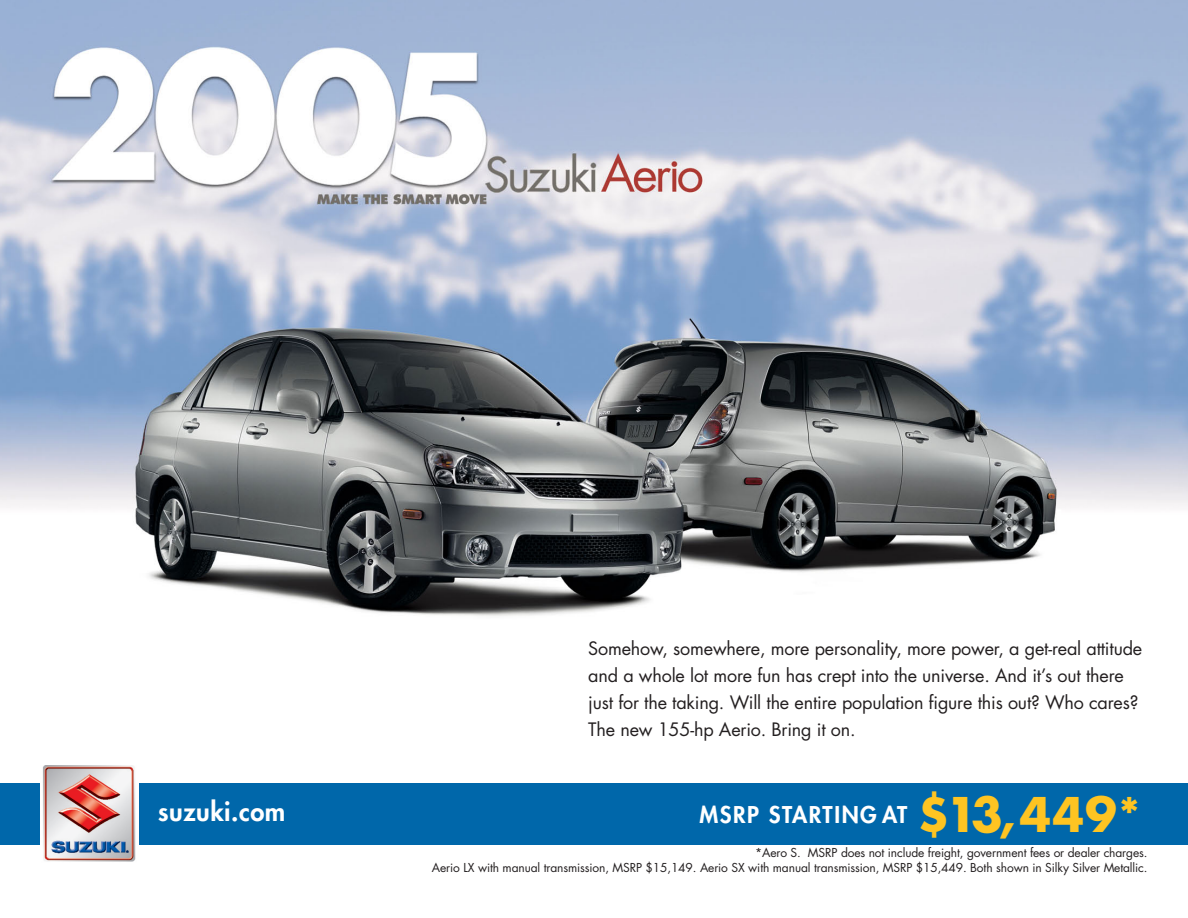
<style>
.page{position:relative;width:1188px;height:918px;background:#fff}
.page>*{position:absolute;margin:0;border:0;box-sizing:border-box;transform-origin:0 0}
.t1{font:800 25.5px "Futura Std";letter-spacing:.02em;color:#fff}
.t2{font:800 22.5px "Futura Std";letter-spacing:.07em;color:#fff}
.t3{font:18px/27px "Futura Std";letter-spacing:-.01em;color:#231f20}
.t4{font:12px/15px "Futura Std";letter-spacing:-.01em;color:#231f20;text-align:right}
.s1{font-weight:700;font-size:46.5px;color:#fec422}
</style>
<div class="page">
<img style="left:0;top:0;width:1188px;height:845px">
<div style="left:0;top:783px;width:1188px;height:61px;background:#0067aa"></div>
<img style="left:40px;top:765px;width:99px;height:97px">
<p class="t3" style="left:588px;top:635px;width:555px">Somehow, somewhere, more personality, more power, a get-real attitude and a whole lot more fun has crept into the universe. And it’s out there just for the taking. Will the entire population figure this out? Who cares?<br>The new 155-hp Aerio. Bring it on.</p>
<h1 class="t1" style="left:158px;top:796px;width:128px">suzuki.com</h1>
<p class="t2" style="left:699px;top:800px;width:443px">MSRP STARTING AT <span class="s1">$13,449*</span></p>
<p class="t4" style="left:432px;top:845px;width:717px">*Aero S. MSRP does not include freight, government fees or dealer charges.<br>Aerio LX with manual transmission, MSRP $15,149. Aerio SX with manual transmission, MSRP $15,449. Both shown in Silky Silver Metallic.</p>
</div>
